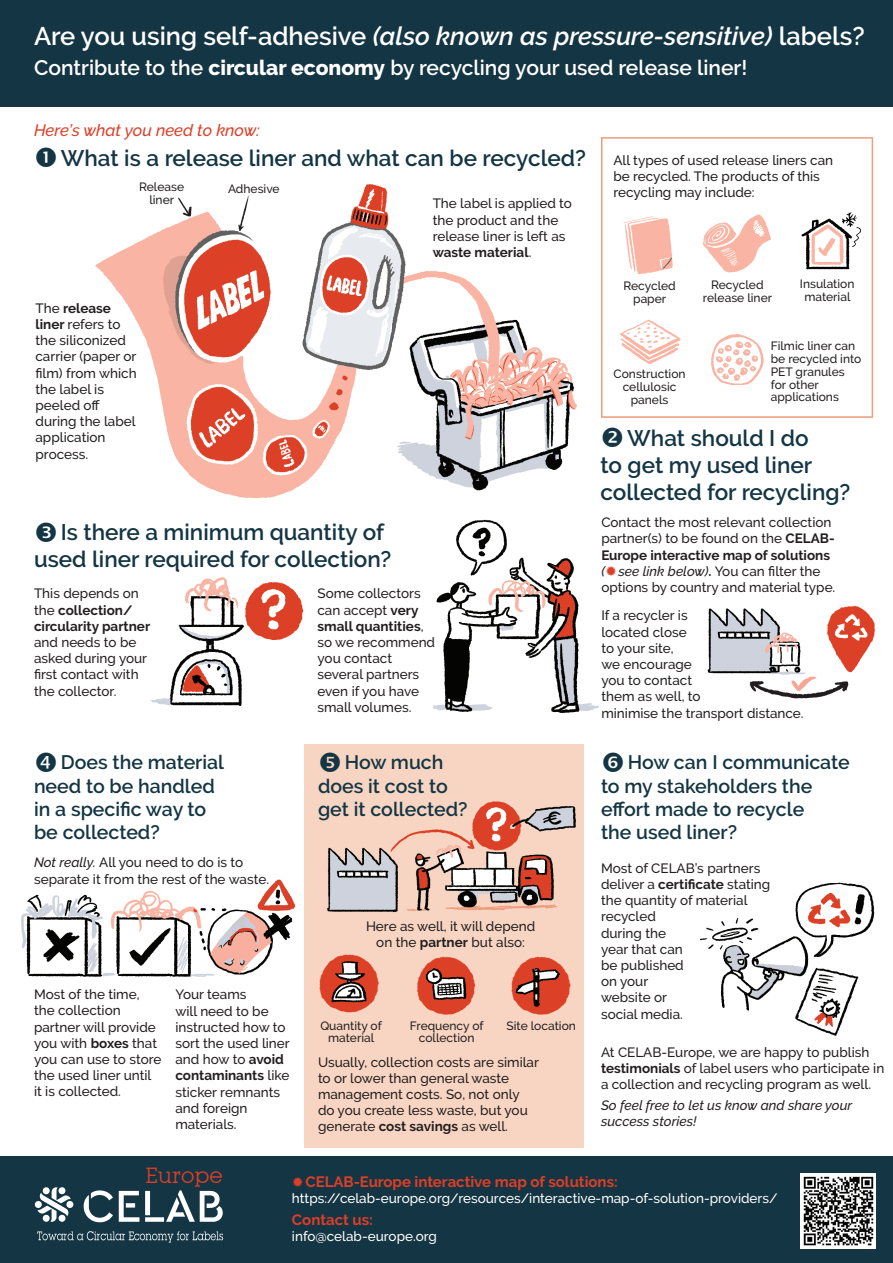
<style>
.page{position:relative;width:893px;height:1263px;background:#fff}
.page>*{position:absolute;margin:0;border:0;box-sizing:border-box;transform-origin:0 0}
.t1{font:600 25.5px "Raleway";color:#fff}
.t2{font:600 22.5px/27px "Raleway";color:#143543}
.t3{font:21.45px "Lubalin Graph IT Cby BT";color:#db3f28}
.t4{font:600 21px "Raleway";color:#fff}
.t5{font:600 19.5px/23.4px "Raleway";color:#143543}
.t6{font:italic 500 16.5px "Raleway";color:#db3f28}
.t7{font:700 15px "Raleway";color:#db3f28}
.t8{font:500 13.5px/16.2px "Raleway";color:#231f20}
.t9{font:500 13.5px "Raleway";color:#fff}
.t10{font:italic 500 13.5px/16.2px "Raleway";color:#231f20}
.t11{font:700 13.5px/16.2px "Raleway";color:#231f20}
.t12{font:500 12px/12.8px "Raleway";color:#231f20;text-align:center}
.s1{font-style:italic}
.s2{font-weight:800}
.s3{font-weight:700}
.s4{font-weight:500}
</style>
<div class="page">
<div style="left:304px;top:744px;width:280px;height:404px;background:#f8d5c2"></div>
<img style="left:433px;top:519px;width:166px;height:195px">
<img style="left:416px;top:271px;width:161px;height:220px">
<img style="left:95px;top:184px;width:321px;height:314px">
<img style="left:707px;top:605px;width:168px;height:94px">
<img style="left:150px;top:577px;width:154px;height:129px">
<img style="left:21px;top:879px;width:275px;height:98px">
<img style="left:327px;top:801px;width:249px;height:112px">
<img style="left:700px;top:882px;width:175px;height:154px">
<img style="left:319px;top:954px;width:60px;height:59px">
<img style="left:417px;top:956px;width:59px;height:59px">
<img style="left:511px;top:956px;width:60px;height:59px">
<div style="left:0;top:1157px;width:893px;height:106px;background:#143543"></div>
<div style="left:0;top:0;width:893px;height:106px;background:#143543"></div>
<img style="left:34px;top:1187px;width:190px;height:56px">
<img style="left:801px;top:1174px;width:75px;height:75px">
<svg style="left:601px;top:137px;width:272px;height:281px"></svg>
<h1 class="t1" style="left:34px;top:22px;width:832px">Are you using self-adhesive <span class="s1">(also known as pressure-sensitive)</span> labels?</h1>
<h3 class="t4" style="left:34px;top:55px;width:715px">Contribute to the <span class="s2">circular economy</span> by recycling your used release liner!</h3>
<p class="t6" style="left:34px;top:120px;width:227px">Here’s what you need to know:</p>
<h2 class="t2" style="left:61px;top:144px;width:527px">What is a release liner and what can be recycled?</h2>
<p class="t12" style="left:139px;top:180px;width:46px">Release</p>
<p class="t12" style="left:228px;top:182px;width:53px">Adhesive</p>
<p class="t12" style="left:149px;top:193px;width:26px">liner</p>
<p class="t8" style="left:36px;top:300px;width:103px">The <span class="s3">release liner</span> refers to the siliconized carrier (paper or film) from which the label is peeled off during the label application process.</p>
<h2 class="t2" style="left:34px;top:519px;width:359px;text-indent:27px">Is there a minimum quantity of used liner required for collection?</h2>
<p class="t8" style="left:433px;top:195px;width:141px">The label is applied to the product and the release liner is left as <span class="s3">waste material</span>.</p>
<p class="t11" style="left:34px;top:586px;width:118px"><span class="s4">This depends on the</span> collection/ circularity partner</p>
<p class="t8" style="left:34px;top:634px;width:115px">and needs to be asked during your first contact with the collector.</p>
<p class="t8" style="left:317px;top:586px;width:119px">Some collectors can accept <span class="s3">very small quantities</span>, so we recommend you contact several partners even if you have small volumes.</p>
<p class="t8" style="left:613px;top:152px;width:221px">All types of used release liners can be recycled. The products of this recycling may include:</p>
<p class="t12" style="left:623px;top:280px;width:54px">Recycled paper</p>
<p class="t12" style="left:703px;top:278px;width:71px">Recycled release liner</p>
<p class="t12" style="left:800px;top:278px;width:56px">Insulation material</p>
<p class="t12" style="left:613px;top:367px;width:74px">Construction cellulosic panels</p>
<p class="t12" style="left:771px;top:340px;width:92px;text-align:left">Filmic liner can be recycled into<br>PET granules for other applications</p>
<h2 class="t2" style="left:600px;top:424px;width:251px;text-indent:27px">What should I do<br>to get my used liner collected for recycling?</h2>
<p class="t8" style="left:601px;top:514px;width:235px">Contact the most relevant collection partner(s) to be found on the <span class="s3">CELAB-Europe interactive map of solutions </span><span class="s1">( see link below)</span><span class="s3">.</span> You can filter the options by country and material type.</p>
<p class="t8" style="left:601px;top:607px;width:204px">If a recycler is<br>located close<br>to your site,<br>we encourage<br>you to contact<br>them as well, to<br>minimise the transport distance.</p>
<h3 class="t5" style="left:34px;top:751px;width:192px;text-indent:27px">Does the material need to be handled in a specific way to be collected?</h3>
<h3 class="t5" style="left:601px;top:751px;width:250px;text-indent:27px">How can I communicate to my stakeholders the effort made to recycle<br>the used liner?</h3>
<h3 class="t5" style="left:318px;top:751px;width:151px;text-indent:27px">How much does it cost to get it collected?</h3>
<p class="t8" style="left:34px;top:854px;width:237px"><span class="s1">Not really.</span> All you need to do is to separate it from the rest of the waste.</p>
<p class="t8" style="left:34px;top:986px;width:129px">Most of the time, the collection partner will provide you with <span class="s3">boxes</span> that you can use to store the used liner until it is collected.</p>
<p class="t8" style="left:175px;top:986px;width:116px">Your teams<br>will need to be instructed how to sort the used liner and how to <span class="s3">avoid contaminants</span> like sticker remnants and foreign materials.</p>
<p class="t8" style="left:366px;top:918px;width:171px;text-align:center">Here as well, it will depend on the <span class="s3">partner</span> but also:</p>
<p class="t12" style="left:320px;top:1019px;width:63px">Quantity of material</p>
<p class="t12" style="left:410px;top:1019px;width:75px">Frequency of collection</p>
<p class="t12" style="left:506px;top:1019px;width:71px">Site location</p>
<p class="t8" style="left:318px;top:1054px;width:223px">Usually, collection costs are similar to or lower than general waste management costs. So, not only do you create less waste, but you generate <span class="s3">cost savings</span> as well.</p>
<p class="t8" style="left:601px;top:860px;width:171px">Most of CELAB’s partners deliver a <span class="s3">certificate</span> stating the quantity of material recycled<br>during the<br>year that can<br>be published<br>on your<br>website or<br>social media.</p>
<p class="t8" style="left:601px;top:1044px;width:285px">At CELAB-Europe, we are happy to publish <span class="s3">testimonials</span> of label users who participate in a collection and recycling program as well.</p>
<p class="t10" style="left:601px;top:1097px;width:253px">So feel free to let us know and share your success stories!</p>
<h3 class="t3" style="left:146px;top:1162px;width:79px">Europe</h3>
<p class="t7" style="left:305px;top:1173px;width:314px">CELAB-Europe interactive map of solutions:</p>
<p class="t9" style="left:292px;top:1190px;width:487px">https://celab-europe.org/resources/interactive-map-of-solution-providers/</p>
<p class="t7" style="left:292px;top:1211px;width:82px">Contact us:</p>
<p class="t9" style="left:292px;top:1229px;width:147px">info@celab-europe.org</p>
</div>
